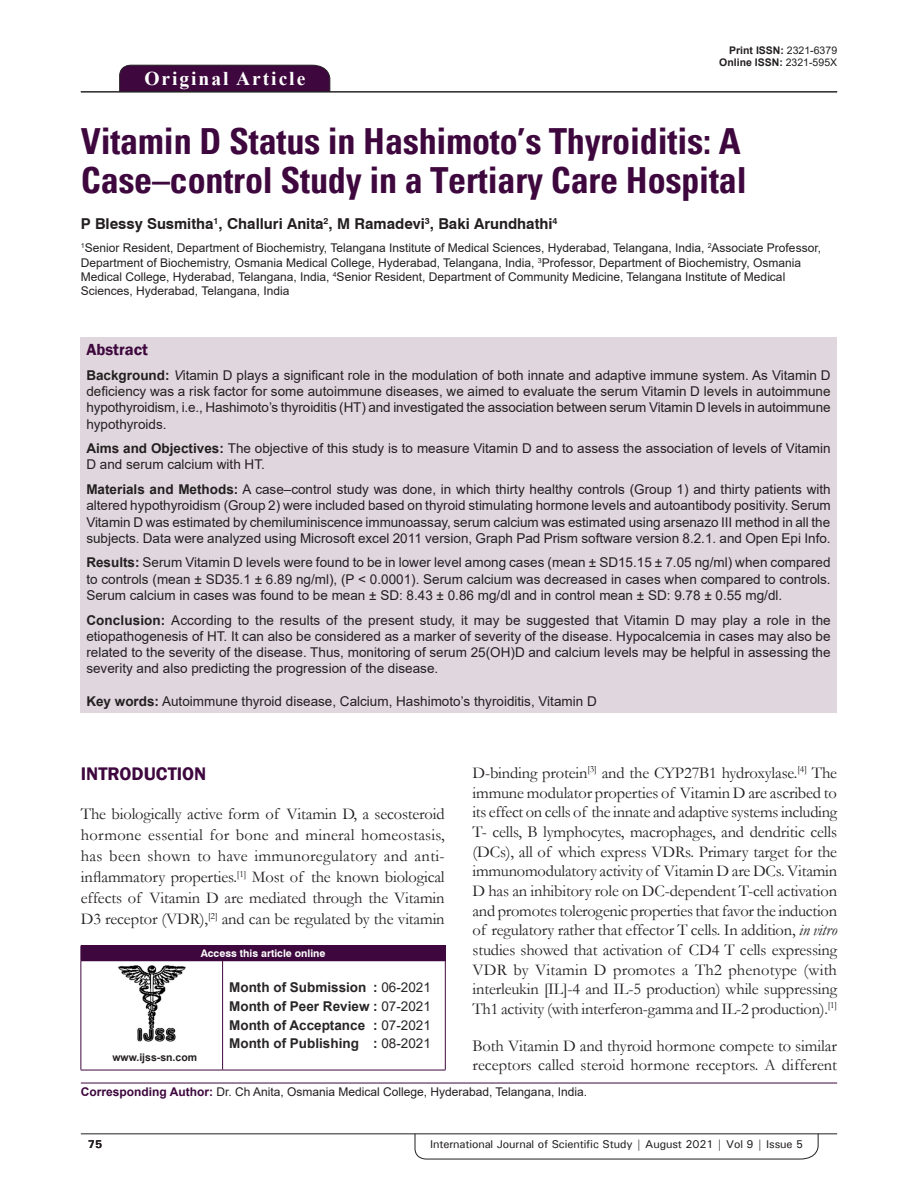
<style>
.page{position:relative;width:918px;height:1188px;background:#fff}
.page>*{position:absolute;margin:0;border:0;box-sizing:border-box;transform-origin:0 0}
.AT{font:700 condensed 36px/39px "Univers";letter-spacing:-.005em;color:#3e083e}
.AH{font:700 19.5px "Times New Roman";letter-spacing:.1em;color:#fff}
.t1{font:600 18.75px "Franklin Gothic";color:#3e083e}
.TX{font:16.5px/19.6px "Garamond";letter-spacing:-.005em;color:#231f20;text-align:justify}
.ABSH{font:600 16.5px "Franklin Gothic";color:#3e083e}
.AU{font:700 15px "Swiss 721 BT";color:#231f20}
.ABS{font:13.5px/16.2px "Arial";color:#231f20;text-align:justify}
.HIS{font:700 13.5px/18.8px "Arial";color:#282526;text-align:justify}
.KWD{font:13.5px "Arial";color:#231f20}
.AFF{font:12px/14.4px "Arial";color:#231f20}
.ADD{font:12px "Arial";color:#231f20}
.t2{font:500 11.25px "Univers";letter-spacing:-.01em;color:#231f20}
.t3{font:700 11.25px "Univers";color:#231f20}
.DOI{font:700 10.5px "Arial";color:#231f20}
.AAO{font:700 10.5px "Swiss 721 BT";color:#fff}
.Web{font:700 10.5px "Arial";color:#231f20}
.s1{font-weight:400}
.s2{font-weight:700}
.s3{font-style:italic}
.s4{font-weight:700;color:#3e083e}
</style>
<div class="page">
<svg style="left:415px;top:1133px;width:404px;height:26px"></svg>
<hr style="left:81px;top:1134px;width:756px;height:1px;background:#231f20">
<div style="left:119px;top:65px;width:211px;height:26px;background:#3e083e"></div>
<hr style="left:81px;top:91px;width:756px;height:1px;background:#231f20">
<div style="left:80px;top:338px;width:757px;height:375px;background:#e0d7de"></div>
<div style="left:81px;top:946px;width:364px;height:15px;background:#3e083e"></div>
<svg style="left:445px;top:946px;width:1px;height:14px"></svg>
<hr style="left:81px;top:961px;width:1px;height:109px;background:#3e083e">
<hr style="left:223px;top:960px;width:223px;height:1px;background:#3e083e">
<hr style="left:222px;top:961px;width:1px;height:109px;background:#3e083e">
<hr style="left:445px;top:961px;width:1px;height:109px;background:#3e083e">
<hr style="left:223px;top:1070px;width:223px;height:1px;background:#3e083e">
<hr style="left:81px;top:1070px;width:142px;height:1px;background:#3e083e">
<img style="left:118px;top:965px;width:68px;height:76px">
<hr style="left:81px;top:1083px;width:756px;height:1px;background:#3e083e">
<p class="AH" style="left:144px;top:64px;width:162px">Original Article</p>
<p class="DOI" style="left:729px;top:42px;width:109px">Print ISSN: <span class="s1">2321-6379</span></p>
<p class="DOI" style="left:719px;top:55px;width:119px">Online ISSN: <span class="s1">2321-595X</span></p>
<p class="AT" style="left:81px;top:122px;width:667px">Vitamin D Status in Hashimoto’s Thyroiditis: A<br>Case–control Study in a Tertiary Care Hospital</p>
<p class="AU" style="left:81px;top:215px;width:478px">P Blessy Susmitha<sup>1</sup>, Challuri Anita<sup>2</sup>, M Ramadevi<sup>3</sup>, Baki Arundhathi<sup>4</sup></p>
<p class="AFF" style="left:81px;top:241px;width:742px"><sup>1</sup>Senior Resident, Department of Biochemistry, Telangana Institute of Medical Sciences, Hyderabad, Telangana, India, <sup>2</sup>Associate Professor, Department of Biochemistry, Osmania Medical College, Hyderabad, Telangana, India, <sup>3</sup>Professor, Department of Biochemistry, Osmania Medical College, Hyderabad, Telangana, India, <sup>4</sup>Senior Resident, Department of Community Medicine, Telangana Institute of Medical Sciences, Hyderabad, Telangana, India</p>
<p class="ABSH" style="left:86px;top:340px;width:63px">Abstract</p>
<p class="ABS" style="left:86px;top:367px;width:746px"><span class="s2">Background:</span> <span class="s3">V</span>itamin D plays a significant role in the modulation of both innate and adaptive immune system. As Vitamin D deficiency was a risk factor for some autoimmune diseases, we aimed to evaluate the serum Vitamin D levels in autoimmune hypothyroidism, i.e., Hashimoto’s thyroiditis (HT) and investigated the association between serum Vitamin D levels in autoimmune hypothyroids.</p>
<p class="ABS" style="left:86px;top:440px;width:746px"><span class="s2">Aims and Objectives:</span> The objective of this study is to measure Vitamin D and to assess the association of levels of Vitamin<br>D and serum calcium with HT.</p>
<p class="ABS" style="left:86px;top:481px;width:746px"><span class="s2">Materials and Methods:</span> A case–control study was done, in which thirty healthy controls (Group 1) and thirty patients with altered hypothyroidism (Group 2) were included based on thyroid stimulating hormone levels and autoantibody positivity. Serum Vitamin D was estimated by chemiluminiscence immunoassay, serum calcium was estimated using arsenazo III method in all the subjects. Data were analyzed using Microsoft excel 2011 version, Graph Pad Prism software version 8.2.1. and Open Epi Info.</p>
<p class="ABS" style="left:86px;top:555px;width:746px"><span class="s2">Results:</span> Serum Vitamin D levels were found to be in lower level among cases (mean ± SD15.15 ± 7.05 ng/ml) when compared to controls (mean ± SD35.1 ± 6.89 ng/ml), (P &lt; 0.0001). Serum calcium was decreased in cases when compared to controls.<br>Serum calcium in cases was found to be mean ± SD: 8.43 ± 0.86 mg/dl and in control mean ± SD: 9.78 ± 0.55 mg/dl.</p>
<p class="ABS" style="left:86px;top:612px;width:746px"><span class="s2">Conclusion:</span> According to the results of the present study, it may be suggested that Vitamin D may play a role in the etiopathogenesis of HT. It can also be considered as a marker of severity of the disease. Hypocalcemia in cases may also be related to the severity of the disease. Thus, monitoring of serum 25(OH)D and calcium levels may be helpful in assessing the severity and also predicting the progression of the disease.</p>
<p class="KWD" style="left:86px;top:692px;width:512px"><span class="s2">Key words:</span> Autoimmune thyroid disease, Calcium, Hashimoto’s thyroiditis, Vitamin D</p>
<p class="TX" style="left:473px;top:763px;width:366px">D-binding protein<sup>[3]</sup> and the CYP27B1 hydroxylase.<sup>[4]</sup> The immune modulator properties of Vitamin D are ascribed to its effect on cells of the innate and adaptive systems including T- cells, B lymphocytes, macrophages, and dendritic cells (DCs), all of which express VDRs. Primary target for the immunomodulatory activity of Vitamin D are DCs. Vitamin D has an inhibitory role on DC-dependent T-cell activation and promotes tolerogenic properties that favor the induction of regulatory rather that effector T cells. In addition, <span class="s3">in vitro </span>studies showed that activation of CD4 T cells expressing VDR by Vitamin D promotes a Th2 phenotype (with interleukin [IL]-4 and IL-5 production) while suppressing Th1 activity (with interferon-gamma and IL-2 production).<sup>[1]</sup></p>
<p class="TX" style="left:473px;top:1035px;width:366px">Both Vitamin D and thyroid hormone compete to similar receptors called steroid hormone receptors. A different</p>
<h1 class="t1" style="left:81px;top:762px;width:127px">INTRODUCTION</h1>
<p class="TX" style="left:81px;top:803px;width:365px;line-height:21.1px">The biologically active form of Vitamin D, a secosteroid hormone essential for bone and mineral homeostasis, has been shown to have immunoregulatory and anti&shy;inflammatory properties.<sup>[1]</sup> Most of the known biological effects of Vitamin D are mediated through the Vitamin D3 receptor (VDR),<sup>[2]</sup> and can be regulated by the vitamin</p>
<p class="AAO" style="left:201px;top:947px;width:126px">Access this article online</p>
<p class="HIS" style="left:229px;top:978px;width:203px">Month of Submission : <span class="s1">06-2021<br></span>Month of Peer Review : <span class="s1">07-2021<br></span>Month of Acceptance : <span class="s1">07-2021<br></span>Month of Publishing : <span class="s1">08-2021</span></p>
<p class="ADD" style="left:81px;top:1084px;width:508px"><span class="s4">Corresponding Author:</span> Dr. Ch Anita, Osmania Medical College, Hyderabad, Telangana, India.</p>
<p class="Web" style="left:112px;top:1050px;width:86px">www.ijss-sn.com</p>
<p class="t3" style="left:88px;top:1137px;width:16px">75</p>
<p class="t2" style="left:430px;top:1137px;width:375px">International Journal of Scientific Study | August 2021 | Vol 9 | Issue 5</p>
</div>
